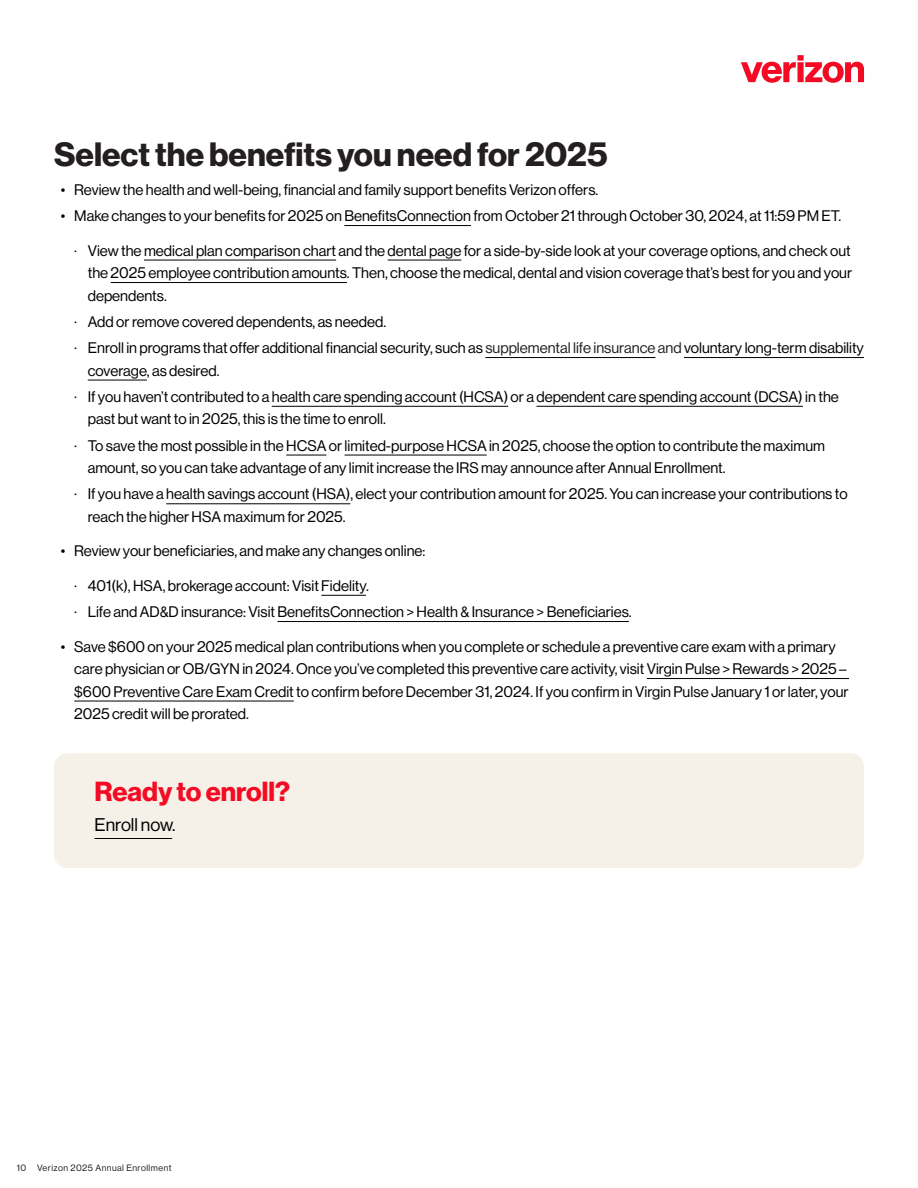
<style>
.page{position:relative;width:918px;height:1188px;background:#fff}
.page>*{position:absolute;margin:0;border:0;box-sizing:border-box;transform-origin:0 0}
.Subhead_h2{font:700 33px "Verizon NH Ge DS";color:#231f20}
.Callout_p{font:700 27px "Verizon NH Ge DS";color:#f50a23}
.Callout_Multiparagraph_p{font:18px "Verizon NH Ge DS";color:#000}
.t1{font:15px/22.5px "Verizon NH Ge DS";color:#000}
.t2{font:9px "Verizon NH Ge DS";letter-spacing:.05em;color:#231f20}
.s1{color:#231f20}
</style>
<div class="page">
<svg style="left:741px;top:55px;width:123px;height:28px"></svg>
<hr style="left:344px;top:225px;width:127px;height:1px;background:#000">
<hr style="left:144px;top:260px;width:192px;height:1px;background:#000">
<hr style="left:388px;top:260px;width:73px;height:1px;background:#000">
<hr style="left:111px;top:282px;width:236px;height:1px;background:#000">
<hr style="left:485px;top:357px;width:170px;height:1px;background:#000">
<hr style="left:684px;top:357px;width:180px;height:1px;background:#000">
<hr style="left:88px;top:380px;width:59px;height:1px;background:#000">
<hr style="left:272px;top:406px;width:236px;height:1px;background:#000">
<hr style="left:536px;top:406px;width:267px;height:1px;background:#000">
<hr style="left:286px;top:455px;width:40px;height:1px;background:#000">
<hr style="left:345px;top:455px;width:142px;height:1px;background:#000">
<hr style="left:166px;top:504px;width:184px;height:1px;background:#000">
<hr style="left:321px;top:595px;width:45px;height:1px;background:#000">
<hr style="left:278px;top:621px;width:351px;height:1px;background:#000">
<hr style="left:647px;top:678px;width:202px;height:1px;background:#000">
<hr style="left:74px;top:701px;width:220px;height:1px;background:#000">
<div style="left:54px;top:753px;width:810px;height:93px;background:#f5f1e8;border-radius:14px"></div>
<div style="left:54px;top:784px;width:810px;height:84px;background:#f5f1e8;border-radius:14px"></div>
<hr style="left:94px;top:838px;width:78px;height:1px;background:#000">
<h2 class="Subhead_h2" style="left:54px;top:135px;width:555px">Select the benefits you need for 2025</h2>
<p class="t1" style="left:61px;top:178px;width:539px">• Review the health and well-being, financial and family support benefits Verizon offers.</p>
<p class="t1" style="left:61px;top:204px;width:782px">• Make changes to your benefits for 2025 on BenefitsConnection from October 21 through October 30, 2024, at 11:59 PM ET.</p>
<p class="t1" style="left:88px;top:239px;width:766px;text-align:justify;text-indent:-14px">· View the medical plan comparison chart and the dental page for a side-by-side look at your coverage options, and check out the 2025 employee contribution amounts. Then, choose the medical, dental and vision coverage that’s best for you and your dependents.</p>
<p class="t1" style="left:74px;top:310px;width:313px">· Add or remove covered dependents, as needed.</p>
<p class="t1" style="left:88px;top:336px;width:778px;text-indent:-14px">· Enroll in programs that offer additional financial security, such as <span class="s1">supplemental life insurance and</span> voluntary long-term disability coverage, as desired.</p>
<p class="t1" style="left:88px;top:385px;width:753px;text-indent:-14px">· If you haven’t contributed to a health care spending account (HCSA) or a dependent care spending account (DCSA) in the past but want to in 2025, this is the time to enroll.</p>
<p class="t1" style="left:88px;top:434px;width:739px;text-indent:-14px">· To save the most possible in the HCSA or limited-purpose HCSA in 2025, choose the option to contribute the maximum amount, so you can take advantage of any limit increase the IRS may announce after Annual Enrollment.</p>
<p class="t1" style="left:88px;top:482px;width:761px;text-indent:-14px">· If you have a health savings account (HSA), elect your contribution amount for 2025. You can increase your contributions to reach the higher HSA maximum for 2025.</p>
<p class="t1" style="left:61px;top:539px;width:366px">• Review your beneficiaries, and make any changes online:</p>
<p class="t1" style="left:74px;top:574px;width:296px">· 401(k), HSA, brokerage account: Visit Fidelity.</p>
<p class="t1" style="left:74px;top:600px;width:559px">· Life and AD&amp;D insurance: Visit BenefitsConnection &gt; Health &amp; Insurance &gt; Beneficiaries.</p>
<p class="t1" style="left:74px;top:635px;width:776px;text-indent:-14px">• Save $600 on your 2025 medical plan contributions when you complete or schedule a preventive care exam with a primary care physician or OB/GYN in 2024. Once you’ve completed this preventive care activity, visit Virgin Pulse &gt; Rewards &gt; 2025 – $600 Preventive Care Exam Credit to confirm before December 31, 2024. If you confirm in Virgin Pulse January 1 or later, your 2025 credit will be prorated.</p>
<p class="Callout_p" style="left:94px;top:776px;width:197px">Ready to enroll?</p>
<p class="Callout_Multiparagraph_p" style="left:94px;top:814px;width:83px">Enroll now.</p>
<p class="t2" style="left:17px;top:1162px;width:156px">10 Verizon 2025 Annual Enrollment</p>
</div>
